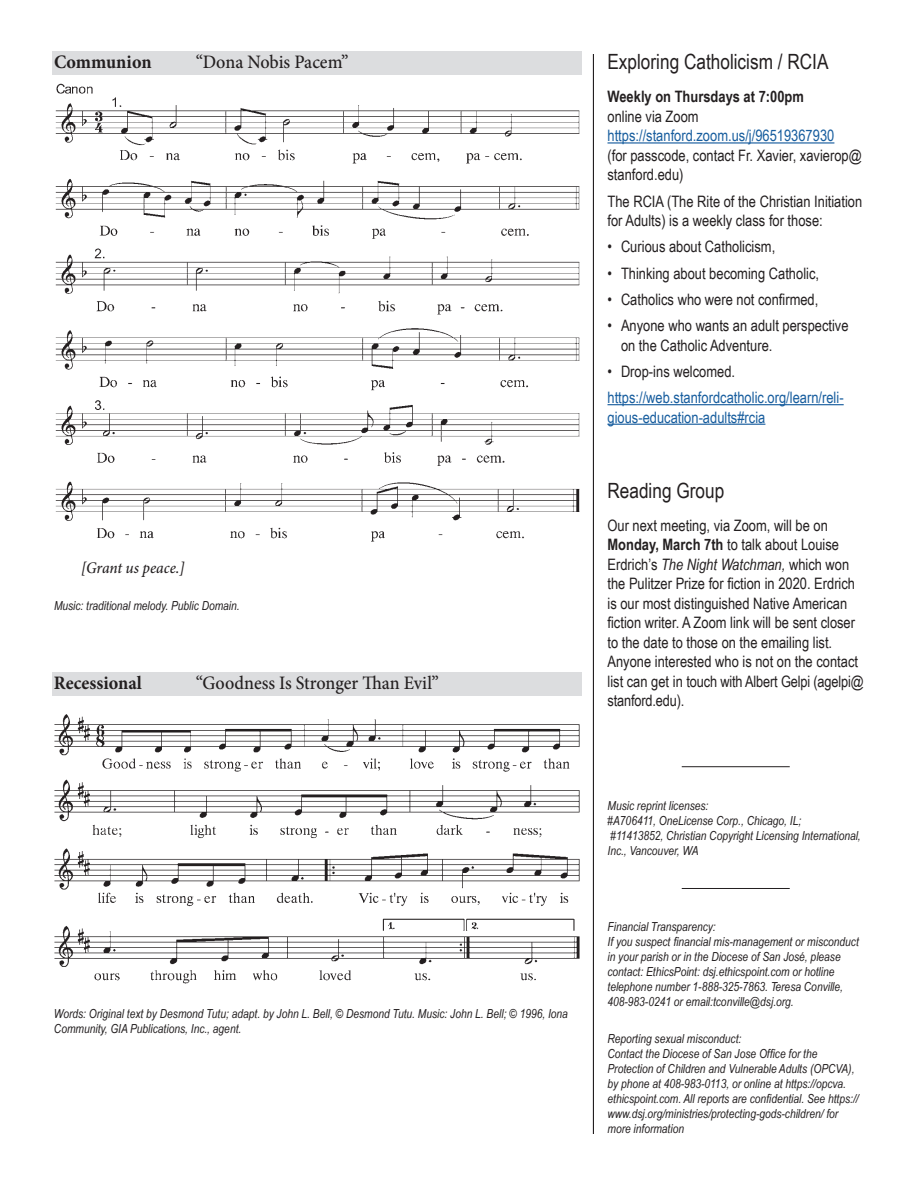
<style>
.page{position:relative;width:918px;height:1188px;background:#fff}
.page>*{position:absolute;margin:0;border:0;box-sizing:border-box;transform-origin:0 0}
.announcement_label{font:21px "Arial Narrow";color:#231f20}
.Music_Label{font:500 19.05px "Minion Pro";letter-spacing:-.005em;color:#231f20;scale:.95 1}
.Music_Label-2{font:700 19.05px "Minion Pro";letter-spacing:-.01em;color:#231f20;scale:.95 1}
.Lyrics{font:italic 500 16.2px "Minion Pro";letter-spacing:-.005em;color:#231f20;scale:.95 1}
.announcement_text{font:15.75px/19.5px "Arial Narrow";color:#231f20}
.announcement_text_mu{font:15.75px/19.5px "Arial Narrow";color:#231f20}
.announcement_text_mu-2{font:15.75px/19.5px "Arial Narrow";color:#175d9e}
.music_credit{font:italic 12.45px/15px "Arial Narrow";color:#231f20}
.s1{font-weight:700}
.s2{color:#175d9e}
.s3{font-style:italic}
</style>
<div class="page">
<hr style="left:593px;top:54px;width:1px;height:1080px;background:#231f20">
<hr style="left:608px;top:142px;width:226px;height:2px;background:#175d9e">
<hr style="left:608px;top:404px;width:236px;height:1px;background:#175d9e">
<hr style="left:608px;top:424px;width:157px;height:1px;background:#175d9e">
<hr style="left:682px;top:888px;width:108px;height:1px;background:#231f20">
<hr style="left:682px;top:766px;width:108px;height:1px;background:#231f20">
<div style="left:52px;top:51px;width:530px;height:24px;background:#dcdddf"></div>
<img style="left:55px;top:83px;width:525px;height:459px">
<div style="left:52px;top:672px;width:530px;height:24px;background:#dcdddf"></div>
<img style="left:54px;top:714px;width:526px;height:270px">
<p class="Music_Label-2" style="left:54px;top:48px;width:104px">Communion</p>
<p class="Music_Label" style="left:196px;top:49px;width:162px">“Dona Nobis Pacem”</p>
<p class="Lyrics" style="left:81px;top:557px;width:111px">[Grant us peace.]</p>
<p class="music_credit" style="left:54px;top:598px;width:187px">Music: traditional melody. Public Domain.</p>
<p class="Music_Label-2" style="left:54px;top:670px;width:94px">Recessional</p>
<p class="Music_Label" style="left:196px;top:670px;width:258px">“Goodness Is Stronger Than Evil”</p>
<p class="music_credit" style="left:54px;top:1006px;width:515px">Words: Original text by Desmond Tutu; adapt. by John L. Bell, © Desmond Tutu. Music: John L. Bell; © 1996, Iona<br>Community, GIA Publications, Inc., agent.</p>
<p class="announcement_label" style="left:608px;top:46px;width:223px">Exploring Catholicism / RCIA</p>
<p class="announcement_text_mu" style="left:608px;top:86px;width:256px"><span class="s1">Weekly on Thursdays at 7:00pm<br></span>online via Zoom <span class="s2">https://stanford.zoom.us/j/96519367930<br></span>(for passcode, contact Fr. Xavier, xavierop@ stanford.edu)</p>
<p class="announcement_text_mu" style="left:608px;top:191px;width:256px">The RCIA (The Rite of the Christian Initiation for Adults) is a weekly class for those:</p>
<p class="announcement_text" style="left:608px;top:236px;width:169px">• Curious about Catholicism,</p>
<p class="announcement_text" style="left:608px;top:263px;width:213px">• Thinking about becoming Catholic,</p>
<p class="announcement_text" style="left:608px;top:289px;width:212px">• Catholics who were not confirmed,</p>
<p class="announcement_text" style="left:621px;top:315px;width:229px;text-indent:-14px">• Anyone who wants an adult perspective on the Catholic Adventure.</p>
<p class="announcement_text" style="left:608px;top:361px;width:129px">• Drop-ins welcomed.</p>
<p class="announcement_text_mu-2" style="left:608px;top:387px;width:238px">https://web.stanfordcatholic.org/learn/reli&shy;gious-education-adults#rcia</p>
<p class="announcement_label" style="left:608px;top:475px;width:118px">Reading Group</p>
<p class="announcement_text" style="left:608px;top:515px;width:258px">Our next meeting, via Zoom, will be on <span class="s1">Monday, March 7th</span> to talk about Louise Erdrich’s <span class="s3">The Night Watchman,</span> which won the Pulitzer Prize for fiction in 2020. Erdrich is our most distinguished Native American fiction writer. A Zoom link will be sent closer to the date to those on the emailing list.<br>Anyone interested who is not on the contact list can get in touch with Albert Gelpi (agelpi@ stanford.edu).</p>
<p class="music_credit" style="left:608px;top:798px;width:255px">Music reprint licenses:<br>#A706411, OneLicense Corp., Chicago, IL;<br>#11413852, Christian Copyright Licensing International, Inc., Vancouver, WA</p>
<p class="music_credit" style="left:608px;top:919px;width:253px">Financial Transparency:<br>If you suspect financial mis-management or misconduct in your parish or in the Diocese of San José, please contact: EthicsPoint: dsj.ethicspoint.com or hotline telephone number 1-888-325-7863. Teresa Conville, 408-983-0241 or email:tconville@dsj.org.</p>
<p class="music_credit" style="left:608px;top:1031px;width:135px">Reporting sexual misconduct:</p>
<p class="music_credit" style="left:608px;top:1046px;width:253px">Contact the Diocese of San Jose Office for the Protection of Children and Vulnerable Adults (OPCVA), by phone at 408-983-0113, or online at https://opcva. ethicspoint.com. All reports are confidential. See https:// www.dsj.org/ministries/protecting-gods-children/ for more information</p>
</div>
